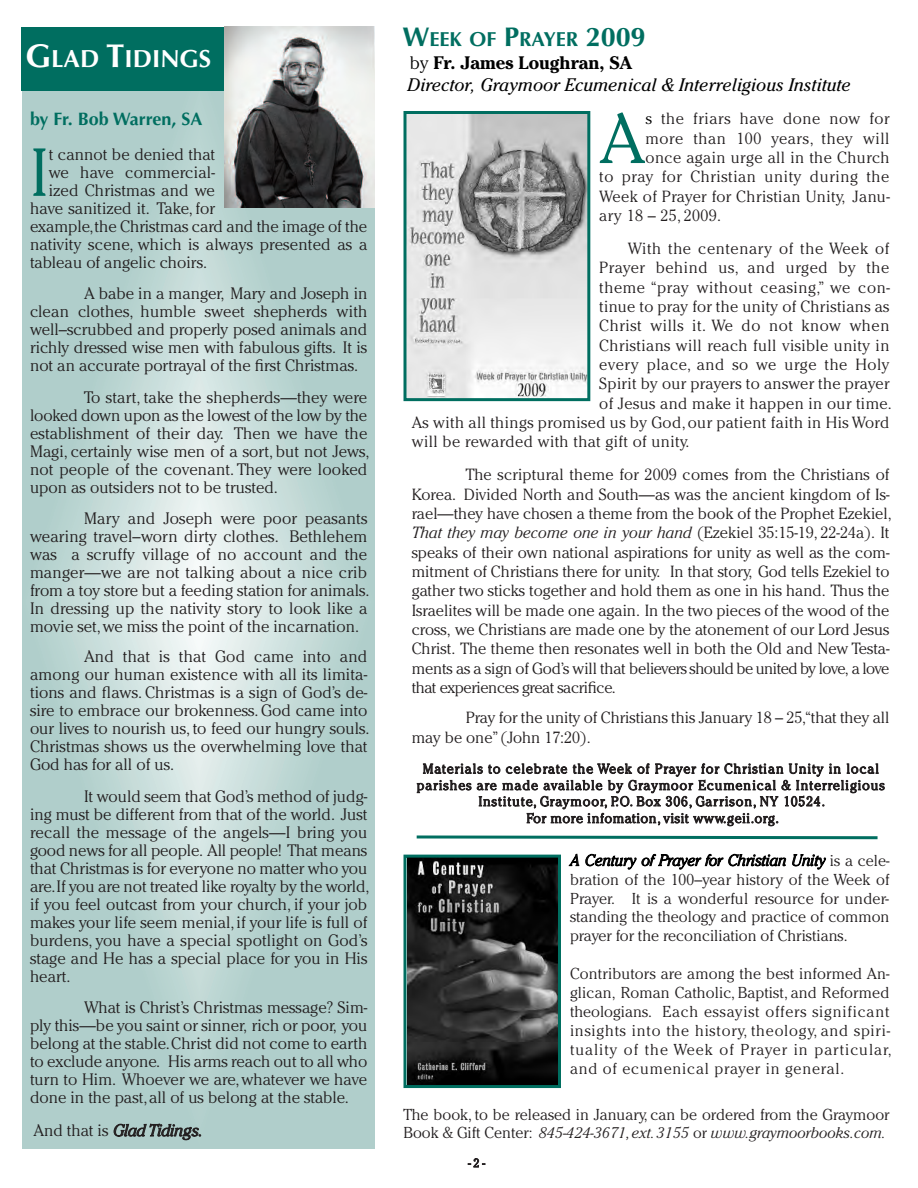
<style>
.page{position:relative;width:918px;height:1188px;background:#fff}
.page>*{position:absolute;margin:0;border:0;box-sizing:border-box;transform-origin:0 0}
.t1{font:300 70.8px "Cheltenham Std";color:#006e60}
.t2{font:300 67.35px "Cheltenham Std";color:#006e60}
.t3{font:700 24.75px "Optima LT Std";color:#fff}
.t4{font:700 20.25px "Optima LT Std";color:#006e60}
.t5{font:italic 18px/22.5px "Cheltenham Std";color:#000}
.t6{font:700 18px "Optima LT Std";color:#006e60}
.t7{font:300 16.5px/18px "Cheltenham Std";color:#231f20}
.t8{font:italic 300 16.5px "Cheltenham Std";letter-spacing:-.005em;color:#231f20}
.t9{font:300 16.2px/19.4px "Cheltenham Std";letter-spacing:.005em;color:#231f20}
.t10{font:300 16.2px "Cheltenham Std";letter-spacing:.025em;color:#231f20}
.t11{font:300 16.2px "Cheltenham Std";letter-spacing:.035em;color:#231f20}
.t12{font:300 15.75px/18.9px "Cheltenham Std";letter-spacing:.01em;color:#231f20;text-align:justify}
.t13{font:300 15.75px/18.9px "Cheltenham Std";letter-spacing:.05em;color:#231f20}
.t14{font:italic 300 15.3px "Cheltenham Std";color:#231f20}
.t15{font:300 13.5px/16.5px "Cheltenham Std";letter-spacing:.075em;color:#231f20;text-align:center}
.t16{font:300 12px "Cheltenham Std";color:#231f20}
.s1{font-size:33px}
.s2{font-style:normal}
.s3{font-size:27px}
.s4{font-weight:300;font-style:normal}
.s5{font-weight:700;font-style:normal}
.s6{color:#000}
.s7{font-style:italic}
.s8{font-size:14.7px}
.s9{font-style:italic;color:#000}
.s10{font-style:normal;font-size:15.75px}
</style>
<div class="page">
<svg style="left:22px;top:91px;width:353px;height:1057px"></svg>
<div style="left:22px;top:27px;width:228px;height:64px;background:#006e60"></div>
<img style="left:224px;top:26px;width:151px;height:181px">
<img style="left:408px;top:115px;width:178px;height:282px">
<div style="left:404px;top:111px;width:186px;height:290px;border:3px solid #006e60"></div>
<img style="left:408px;top:859px;width:149px;height:225px">
<div style="left:404px;top:855px;width:157px;height:233px;border:3px solid #006e60"></div>
<svg style="left:416px;top:835px;width:462px;height:5px"></svg>
<h3 class="t3" style="left:26px;top:48px;width:187px"><span class="s1">G</span>LAD <span class="s1">T</span>IDINGS</h3>
<p class="t6" style="left:30px;top:112px;width:174px">by Fr. Bob Warren, SA</p>
<h2 class="t2" style="left:30px;top:146px;width:20px">I</h2>
<p class="t7" style="left:49px;top:146px;width:168px">t cannot be denied that</p>
<p class="t7" style="left:49px;top:164px;width:168px">we have commercial-</p>
<p class="t7" style="left:49px;top:182px;width:168px">ized Christmas and we</p>
<p class="t7" style="left:30px;top:200px;width:187px">have sanitized it. Take, for</p>
<p class="t7" style="left:30px;top:218px;width:339px">example, the Christmas card and the image of the</p>
<p class="t7" style="left:30px;top:236px;width:339px">nativity scene, which is always presented as a</p>
<p class="t7" style="left:30px;top:254px;width:179px">tableau of angelic choirs.</p>
<p class="t7" style="left:30px;top:286px;width:339px;text-align:justify;text-indent:54px">A babe in a manger, Mary and Joseph in clean clothes, humble sweet shepherds with well–scrubbed and properly posed animals and richly dressed wise men with fabulous gifts. It is not an accurate portrayal of the first Christmas.</p>
<p class="t7" style="left:30px;top:389px;width:341px;text-indent:54px">To start, take the shepherds—they were looked down upon as the lowest of the low by the establishment of their day. Then we have the Magi, certainly wise men of a sort, but not Jews, not people of the covenant. They were looked upon as outsiders not to be trusted.</p>
<p class="t7" style="left:30px;top:511px;width:341px;text-indent:54px">Mary and Joseph were poor peasants wearing travel–worn dirty clothes. Bethlehem was a scruffy village of no account and the manger—we are not talking about a nice crib from a toy store but a feeding station for animals.<br>In dressing up the nativity story to look like a movie set, we miss the point of the incarnation.</p>
<p class="t7" style="left:30px;top:649px;width:341px;text-indent:54px">And that is that God came into and among our human existence with all its limita&shy;tions and flaws. Christmas is a sign of God’s de&shy;sire to embrace our brokenness. God came into our lives to nourish us, to feed our hungry souls.<br>Christmas shows us the overwhelming love that God has for all of us.</p>
<p class="t7" style="left:30px;top:788px;width:341px;text-indent:54px">It would seem that God’s method of judg&shy;ing must be different from that of the world. Just recall the message of the angels—I bring you good news for all people. All people! That means that Christmas is for everyone no matter who you are. If you are not treated like royalty by the world, if you feel outcast from your church, if your job makes your life seem menial, if your life is full of burdens, you have a special spotlight on God’s stage and He has a special place for you in His heart.</p>
<p class="t7" style="left:30px;top:1000px;width:339px;text-align:justify;text-indent:54px">What is Christ’s Christmas message? Sim&shy;ply this—be you saint or sinner, rich or poor, you belong at the stable. Christ did not come to earth to exclude anyone. His arms reach out to all who turn to Him. Whoever we are, whatever we have done in the past, all of us belong at the stable.</p>
<p class="t8" style="left:33px;top:1124px;width:171px"><span class="s2">And that is</span> Glad Tidings.</p>
<p class="t4" style="left:402px;top:31px;width:245px"><span class="s3">W</span>EEK OF <span class="s3">P</span>RAYER <span class="s3">2009</span></p>
<p class="t5" style="left:407px;top:53px;width:445px"><span class="s4">by</span> <span class="s5">Fr. James Loughran, SA<br></span>Director, Graymoor Ecumenical &amp; Interreligious Institute</p>
<h1 class="t1" style="left:599px;top:111px;width:48px">A</h1>
<p class="t11" style="left:646px;top:112px;width:245px"><span class="s6">s</span> the friars have done now for</p>
<p class="t11" style="left:646px;top:132px;width:245px">more than 100 years, they will</p>
<p class="t10" style="left:646px;top:151px;width:245px">once again urge all in the Church</p>
<p class="t11" style="left:599px;top:170px;width:292px">to pray for Christian unity during the</p>
<p class="t10" style="left:599px;top:190px;width:292px">Week of Prayer for Christian Unity, Janu-</p>
<p class="t10" style="left:599px;top:209px;width:123px">ary 18 – 25, 2009.</p>
<p class="t11" style="left:628px;top:242px;width:263px">With the centenary of the Week of</p>
<p class="t11" style="left:599px;top:261px;width:292px">Prayer behind us, and urged by the</p>
<p class="t11" style="left:599px;top:281px;width:292px">theme “pray without ceasing,” we con-</p>
<p class="t9" style="left:599px;top:298px;width:292px">tinue to pray for the unity of Christians as</p>
<p class="t11" style="left:599px;top:319px;width:292px">Christ wills it. We do not know when</p>
<p class="t10" style="left:599px;top:339px;width:292px">Christians will reach full visible unity in</p>
<p class="t11" style="left:599px;top:358px;width:292px">every place, and so we urge the Holy</p>
<p class="t9" style="left:599px;top:375px;width:292px">Spirit by our prayers to answer the prayer</p>
<p class="t10" style="left:599px;top:397px;width:294px">of Jesus and make it happen in our time.</p>
<p class="t10" style="left:412px;top:416px;width:479px">As with all things promised us by God, our patient faith in His Word</p>
<p class="t10" style="left:412px;top:435px;width:279px">will be rewarded with that gift of unity.</p>
<p class="t9" style="left:412px;top:466px;width:482px;text-indent:54px">The scriptural theme for 2009 comes from the Christians of Korea. Divided North and South—as was the ancient kingdom of Is&shy;rael—they have chosen a theme from the book of the Prophet Ezekiel, <span class="s7">That they may become one in your hand</span> (Ezekiel 35:15-19, 22-24a). It speaks of their own national aspirations for unity as well as the com&shy;mitment of Christians there for unity. In that story, God tells Ezekiel to gather two sticks together and hold them as one in his hand. Thus the Israelites will be made one again. In the two pieces of the wood of the cross, we Christians are made one by the atonement of our Lord Jesus Christ. The theme then resonates well in both the Old and New Testa&shy;ments as a sign of God’s will that believers should be united by love, a love that experiences great sacrifice.</p>
<p class="t9" style="left:412px;top:709px;width:479px;text-indent:54px">Pray for the unity of Christians this January 18 – 25,“that they all may be one” (John 17:20).</p>
<p class="t15" style="left:417px;top:762px;width:469px">Materials to celebrate the Week of Prayer for Christian Unity in local parishes are made available by Graymoor Ecumenical &amp; Interreligious Institute, Graymoor, P.O. Box 306, Garrison, NY 10524.<br>For more infomation, visit www.geii.org<span class="s8">.</span></p>
<p class="t12" style="left:570px;top:852px;width:321px"><span class="s9">A Century of Prayer for Christian Unity</span> is a cele&shy;bration of the 100–year history of the Week of Prayer. It is a wonderful resource for under&shy;standing the theology and practice of common prayer for the reconciliation of Christians.</p>
<p class="t13" style="left:570px;top:965px;width:323px">Contributors are among the best informed An&shy;glican, Roman Catholic, Baptist, and Reformed theologians. Each essayist offers significant insights into the history, theology, and spiri&shy;tuality of the Week of Prayer in particular, and of ecumenical prayer in general.</p>
<p class="t12" style="left:404px;top:1106px;width:487px">The book, to be released in January, can be ordered from the Graymoor</p>
<p class="t14" style="left:404px;top:1127px;width:484px"><span class="s10">Book &amp; Gift Center</span><span class="s2">:</span> 845-424-3671, ext. 3155 <span class="s2">or</span> www.graymoorbooks.com.</p>
<p class="t16" style="left:468px;top:1158px;width:18px">- 2 -</p>
</div>
